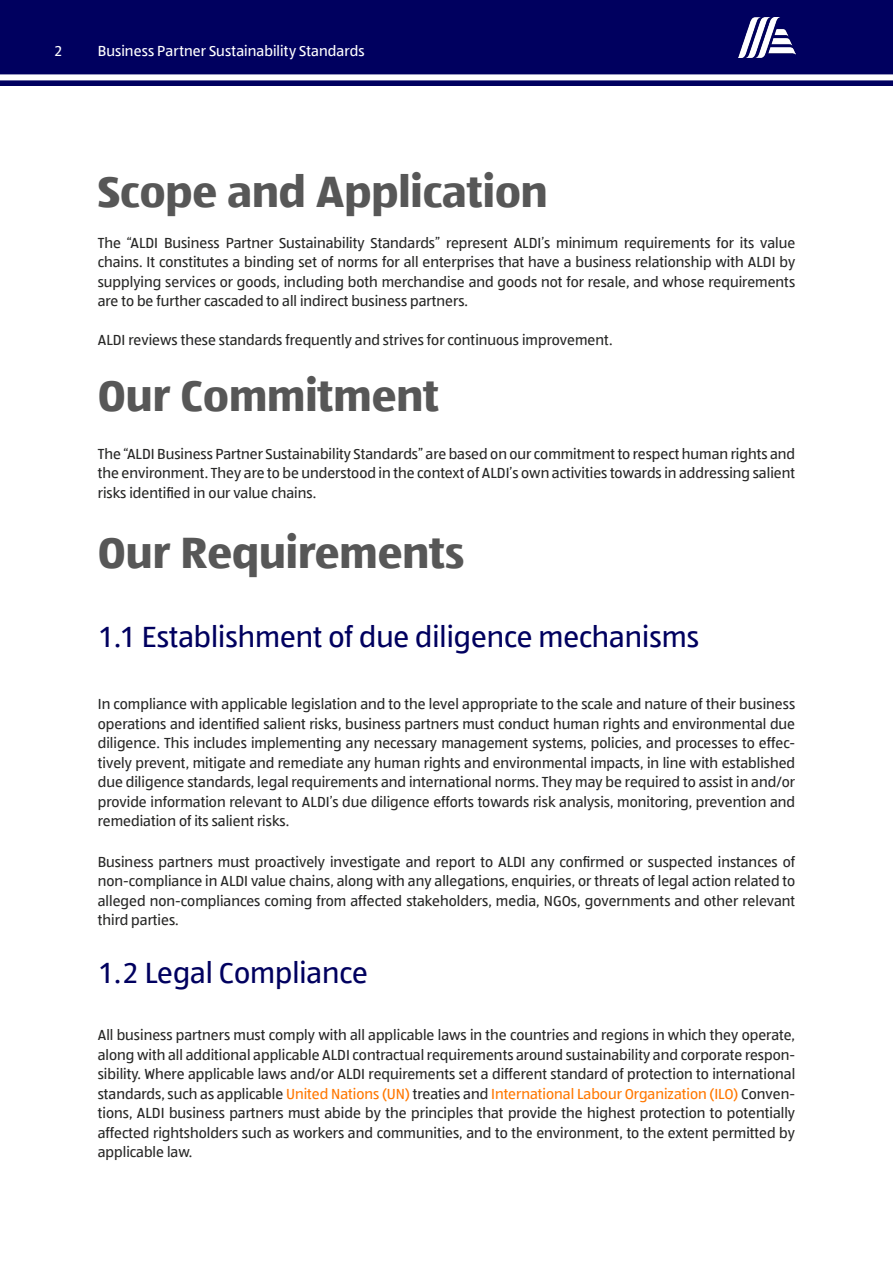
<style>
.page{position:relative;width:893px;height:1263px;background:#fff}
.page>*{position:absolute;margin:0;border:0;box-sizing:border-box;transform-origin:0 0}
.t1{font:700 45px "ALDISUED Office";color:#575757}
.t2{font:30px "ALDISUED Office";color:#00005f}
.t3{font:15px/19.5px "ALDISUED Office";color:#282827;text-align:justify}
.t4{font:15px "ALDISUED Office";letter-spacing:.005em;color:#fff}
.s1{color:#ff7800}
</style>
<div class="page">
<div style="left:0;top:0;width:893px;height:85px;background:#00005f"></div>
<div style="left:0;top:74px;width:893px;height:6px;background:#fff"></div>
<img style="left:738px;top:18px;width:57px;height:40px">
<p class="t4" style="left:54px;top:41px;width:10px">2</p>
<p class="t4" style="left:98px;top:41px;width:268px">Business Partner Sustainability Standards</p>
<h1 class="t1" style="left:98px;top:161px;width:451px">Scope and Application</h1>
<p class="t3" style="left:98px;top:232px;width:699px">The “ALDI Business Partner Sustainability Standards” represent ALDI’s minimum requirements for its value chains. It constitutes a binding set of norms for all enterprises that have a business relationship with ALDI by supplying services or goods, including both merchandise and goods not for resale, and whose requirements are to be further cascaded to all indirect business partners.</p>
<p class="t3" style="left:98px;top:330px;width:516px">ALDI reviews these standards frequently and strives for continuous improvement.</p>
<h1 class="t1" style="left:98px;top:366px;width:343px">Our Commitment</h1>
<p class="t3" style="left:98px;top:444px;width:699px">The “ALDI Business Partner Sustainability Standards” are based on our commitment to respect human rights and the environment. They are to be understood in the context of ALDI’s own activities towards in addressing salient risks identified in our value chains.</p>
<h1 class="t1" style="left:98px;top:523px;width:368px">Our Requirements</h1>
<h2 class="t2" style="left:98px;top:617px;width:603px">1.1 Establishment of due diligence mechanisms</h2>
<p class="t3" style="left:98px;top:694px;width:699px">In compliance with applicable legislation and to the level appropriate to the scale and nature of their business operations and identified salient risks, business partners must conduct human rights and environmental due diligence. This includes implementing any necessary management systems, policies, and processes to effec&shy;tively prevent, mitigate and remediate any human rights and environmental impacts, in line with established due diligence standards, legal requirements and international norms. They may be required to assist in and/or provide information relevant to ALDI’s due diligence efforts towards risk analysis, monitoring, prevention and remediation of its salient risks.</p>
<p class="t3" style="left:98px;top:851px;width:699px">Business partners must proactively investigate and report to ALDI any confirmed or suspected instances of non-compliance in ALDI value chains, along with any allegations, enquiries, or threats of legal action related to alleged non-compliances coming from affected stakeholders, media, NGOs, governments and other relevant third parties.</p>
<h2 class="t2" style="left:98px;top:953px;width:272px">1.2 Legal Compliance</h2>
<p class="t3" style="left:98px;top:1025px;width:699px">All business partners must comply with all applicable laws in the countries and regions in which they operate, along with all additional applicable ALDI contractual requirements around sustainability and corporate respon&shy;sibility. Where applicable laws and/or ALDI requirements set a different standard of protection to international standards, such as applicable <span class="s1">United Nations (UN)</span> treaties and <span class="s1">International Labour Organization (ILO)</span> Conven&shy;tions, ALDI business partners must abide by the principles that provide the highest protection to potentially affected rightsholders such as workers and communities, and to the environment, to the extent permitted by applicable law.</p>
</div>
